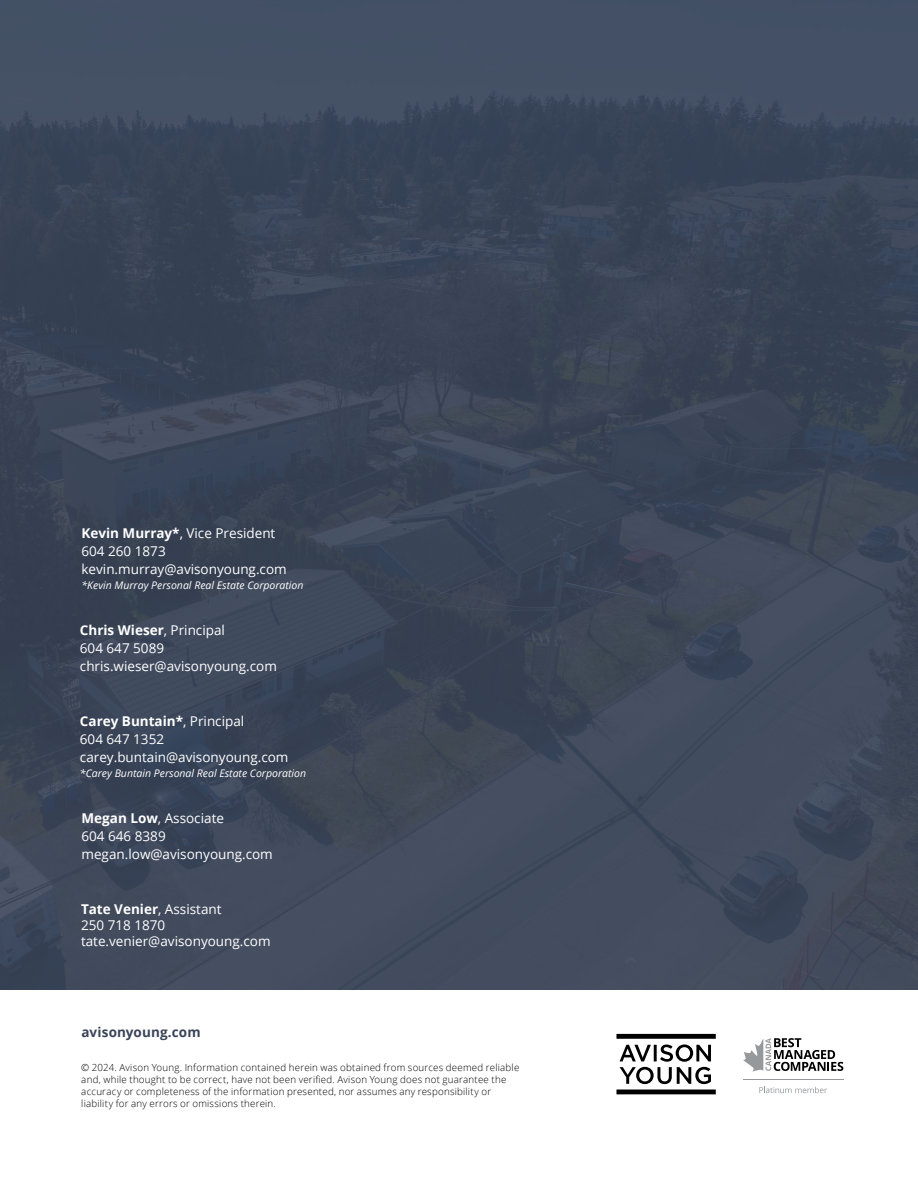
<style>
.page{position:relative;width:918px;height:1188px;background:#fff}
.page>*{position:absolute;margin:0;border:0;box-sizing:border-box;transform-origin:0 0}
.t1{font:13.5px/18px "Open Sans";color:#fff}
.t2{font:700 13.5px "Open Sans";letter-spacing:.01em;color:#3a4458}
.t3{font:italic 10.5px "Open Sans";color:#fff}
.t4{font:300 9.75px/12px "Open Sans";letter-spacing:.025em;color:#000}
.s1{font-weight:700}
</style>
<div class="page">
<div style="left:0;top:0;width:918px;height:989px;background:#3a4458"></div>
<svg style="left:743px;top:1038px;width:100px;height:34px"></svg>
<svg style="left:759px;top:1087px;width:68px;height:6px"></svg>
<hr style="left:743px;top:1080px;width:100px;height:1px;background:#96999c">
<svg style="left:616px;top:1090px;width:100px;height:4px"></svg>
<svg style="left:616px;top:1034px;width:100px;height:50px"></svg>
<p class="t1" style="left:82px;top:524px;width:207px"><span class="s1">Kevin Murray*</span>, Vice President<br>604 260 1873 kevin.murray@avisonyoung.com</p>
<p class="t3" style="left:82px;top:578px;width:224px">*Kevin Murray Personal Real Estate Corporation</p>
<p class="t1" style="left:80px;top:621px;width:199px"><span class="s1">Chris Wieser</span>, Principal<br>604 647 5089 chris.wieser@avisonyoung.com</p>
<p class="t1" style="left:80px;top:712px;width:210px"><span class="s1">Carey Buntain*</span>, Principal<br>604 647 1352 carey.buntain@avisonyoung.com</p>
<p class="t3" style="left:80px;top:766px;width:228px">*Carey Buntain Personal Real Estate Corporation</p>
<p class="t1" style="left:82px;top:809px;width:193px"><span class="s1">Megan Low</span>, Associate<br>604 646 8389 megan.low@avisonyoung.com</p>
<p class="t1" style="left:81px;top:900px;width:191px;line-height:16.2px"><span class="s1">Tate Venier</span>, Assistant<br>250 718 1870 tate.venier@avisonyoung.com</p>
<p class="t2" style="left:82px;top:1023px;width:121px">avisonyoung.com</p>
<p class="t4" style="left:81px;top:1061px;width:440px">© 2024. Avison Young. Information contained herein was obtained from sources deemed reliable and, while thought to be correct, have not been verified. Avison Young does not guarantee the accuracy or completeness of the information presented, nor assumes any responsibility or liability for any errors or omissions therein.</p>
</div>
